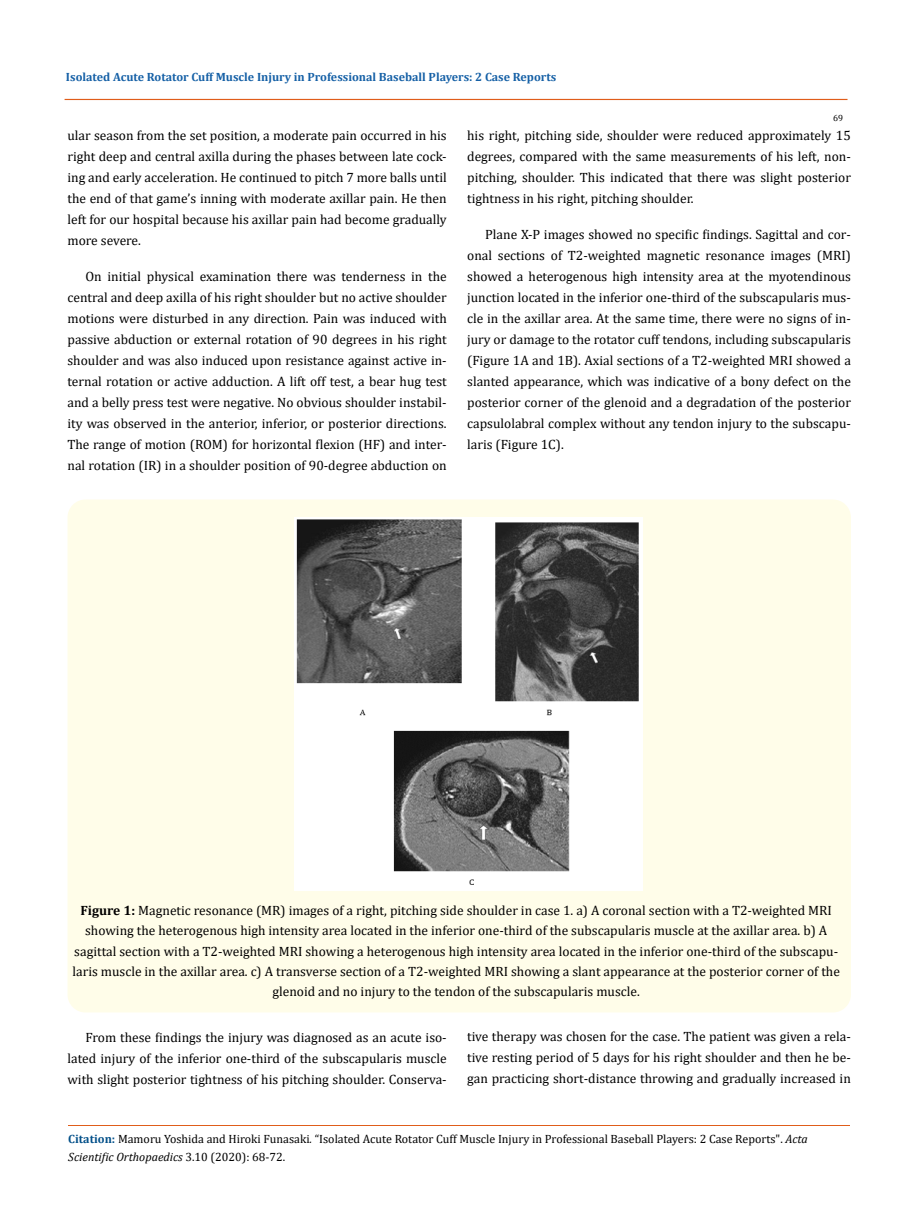
<style>
.page{position:relative;width:917px;height:1224px;background:#fff}
.page>*{position:absolute;margin:0;border:0;box-sizing:border-box;transform-origin:0 0}
.t1{font:13.5px/21px "Cambria";color:#000;text-align:justify}
.t2{font:12px/18px "Cambria";color:#000}
.t3{font:700 12px "Cambria";color:#1560a6}
.t4{font:9px "Cambria";color:#000}
.s1{font-weight:700}
.s2{font-weight:700;color:#035089}
.s3{font-style:italic}
</style>
<div class="page">
<div style="left:65px;top:99px;width:782px;height:1px;border:1px solid #e05d1a"></div>
<div style="left:67px;top:499px;width:783px;height:513px;background:#fffde9;border-radius:18px"></div>
<img style="left:294px;top:517px;width:348px;height:374px">
<hr style="left:68px;top:1125px;width:782px;height:1px;background:#e05d1a">
<p class="t3" style="left:66px;top:69px;width:492px">Isolated Acute Rotator Cuff Muscle Injury in Professional Baseball Players: 2 Case Reports</p>
<p class="t4" style="left:833px;top:113px;width:11px">69</p>
<p class="t1" style="left:67px;top:124px;width:381px">ular season from the set position, a moderate pain occurred in his right deep and central axilla during the phases between late cock&shy;ing and early acceleration. He continued to pitch 7 more balls until the end of that game’s inning with moderate axillar pain. He then left for our hospital because his axillar pain had become gradually more severe.</p>
<p class="t1" style="left:67px;top:265px;width:381px;text-indent:18px">On initial physical examination there was tenderness in the central and deep axilla of his right shoulder but no active shoulder motions were disturbed in any direction. Pain was induced with passive abduction or external rotation of 90 degrees in his right shoulder and was also induced upon resistance against active in&shy;ternal rotation or active adduction. A lift off test, a bear hug test and a belly press test were negative. No obvious shoulder instabil&shy;ity was observed in the anterior, inferior, or posterior directions.<br>The range of motion (ROM) for horizontal flexion (HF) and inter&shy;nal rotation (IR) in a shoulder position of 90-degree abduction on</p>
<p class="t1" style="left:467px;top:124px;width:385px">his right, pitching side, shoulder were reduced approximately 15 degrees, compared with the same measurements of his left, non&shy;pitching, shoulder. This indicated that there was slight posterior tightness in his right, pitching shoulder.</p>
<p class="t1" style="left:467px;top:223px;width:385px;text-indent:18px">Plane X-P images showed no specific findings. Sagittal and cor&shy;onal sections of T2-weighted magnetic resonance images (MRI) showed a heterogenous high intensity area at the myotendinous junction located in the inferior one-third of the subscapularis mus&shy;cle in the axillar area. At the same time, there were no signs of in&shy;jury or damage to the rotator cuff tendons, including subscapularis (Figure 1A and 1B). Axial sections of a T2-weighted MRI showed a slanted appearance, which was indicative of a bony defect on the posterior corner of the glenoid and a degradation of the posterior capsulolabral complex without any tendon injury to the subscapu&shy;laris (Figure 1C).</p>
<p class="t1" style="left:72px;top:900px;width:769px;line-height:20.2px;text-align:center"><span class="s1">Figure 1:</span> Magnetic resonance (MR) images of a right, pitching side shoulder in case 1. a) A coronal section with a T2-weighted MRI showing the heterogenous high intensity area located in the inferior one-third of the subscapularis muscle at the axillar area. b) A sagittal section with a T2-weighted MRI showing a heterogenous high intensity area located in the inferior one-third of the subscapu&shy;laris muscle in the axillar area. c) A transverse section of a T2-weighted MRI showing a slant appearance at the posterior corner of the glenoid and no injury to the tendon of the subscapularis muscle.</p>
<p class="t1" style="left:67px;top:1027px;width:381px;text-indent:18px">From these findings the injury was diagnosed as an acute iso&shy;lated injury of the inferior one-third of the subscapularis muscle with slight posterior tightness of his pitching shoulder. Conserva-</p>
<p class="t1" style="left:467px;top:1026px;width:385px">tive therapy was chosen for the case. The patient was given a rela&shy;tive resting period of 5 days for his right shoulder and then he be&shy;gan practicing short-distance throwing and gradually increased in</p>
<p class="t2" style="left:68px;top:1130px;width:741px"><span class="s2">Citation:</span> Mamoru Yoshida and Hiroki Funasaki<span class="s3">.</span> “Isolated Acute Rotator Cuff Muscle Injury in Professional Baseball Players: 2 Case Reports". <span class="s3">Acta<br>Scientific Orthopaedics</span> 3.10 (2020): 68-72.</p>
</div>
